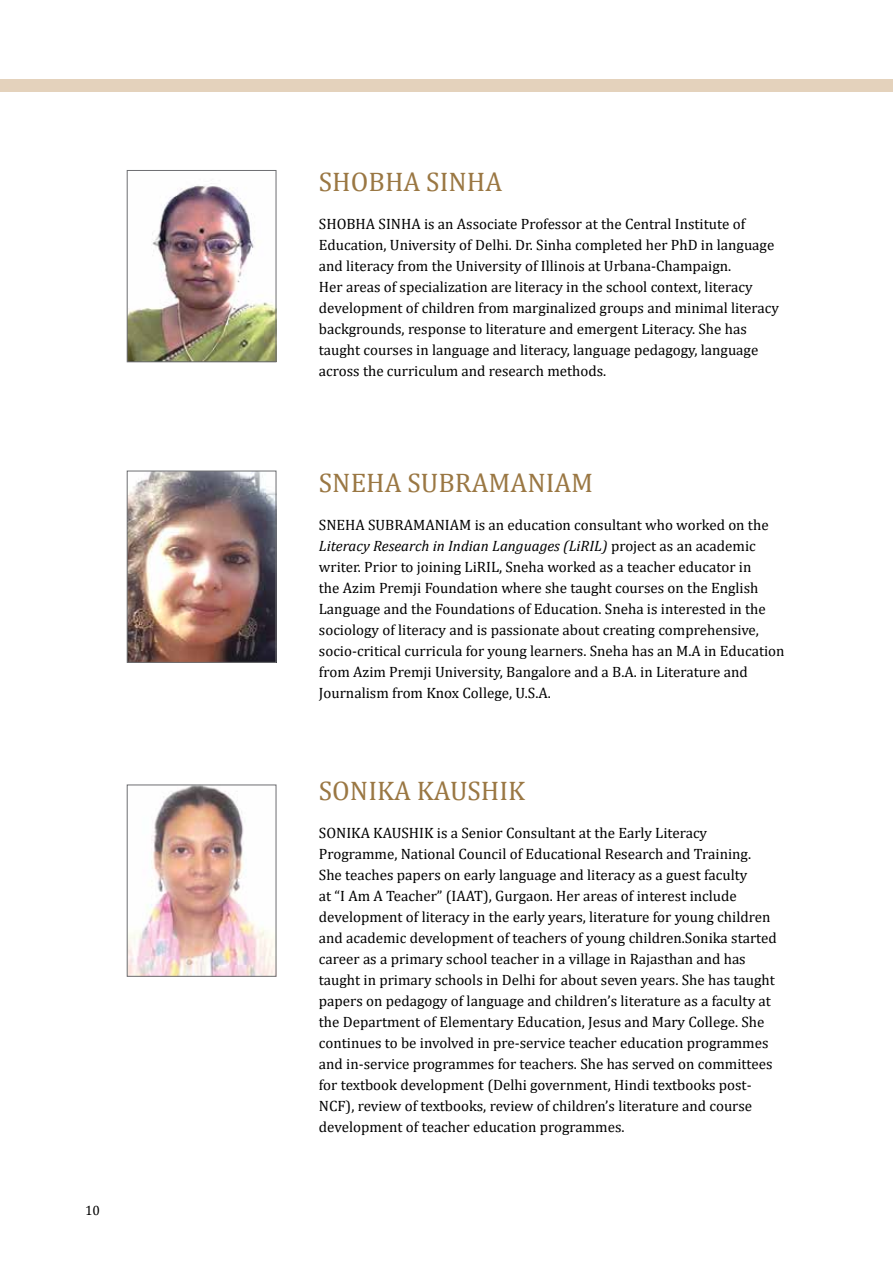
<style>
.page{position:relative;width:893px;height:1263px;background:#fff}
.page>*{position:absolute;margin:0;border:0;box-sizing:border-box;transform-origin:0 0}
.t1{font:27px "Cambria";color:#9a7743}
.t2{font:15px/21px "Cambria";color:#000}
.t3{font:13.5px "Cambria";color:#000}
.s1{font-style:italic}
</style>
<div class="page">
<div style="left:0;top:79px;width:893px;height:12px;background:#e4d2bc"></div>
<img style="left:129px;top:183px;width:145px;height:177px">
<div style="left:127px;top:170px;width:149px;height:192px;border:1px solid #6d6e71"></div>
<img style="left:129px;top:473px;width:145px;height:188px">
<div style="left:127px;top:471px;width:149px;height:192px;border:1px solid #6d6e71"></div>
<img style="left:129px;top:786px;width:145px;height:189px">
<div style="left:127px;top:784px;width:149px;height:193px;border:1px solid #6d6e71"></div>
<p class="t3" style="left:85px;top:1202px;width:16px">10</p>
<p class="t1" style="left:319px;top:166px;width:185px">SHOBHA SINHA</p>
<p class="t2" style="left:319px;top:213px;width:462px">SHOBHA SINHA is an Associate Professor at the Central Institute of Education, University of Delhi. Dr. Sinha completed her PhD in language and literacy from the University of Illinois at Urbana-Champaign.<br>Her areas of specialization are literacy in the school context, literacy development of children from marginalized groups and minimal literacy backgrounds, response to literature and emergent Literacy. She has taught courses in language and literacy, language pedagogy, language across the curriculum and research methods.</p>
<p class="t1" style="left:319px;top:467px;width:276px">SNEHA SUBRAMANIAM</p>
<p class="t2" style="left:319px;top:515px;width:467px">SNEHA SUBRAMANIAM is an education consultant who worked on the <span class="s1">Literacy Research in Indian Languages (LiRIL)</span> project as an academic writer. Prior to joining LiRIL, Sneha worked as a teacher educator in<br>the Azim Premji Foundation where she taught courses on the English Language and the Foundations of Education. Sneha is interested in the sociology of literacy and is passionate about creating comprehensive, socio-critical curricula for young learners. Sneha has an M.A in Education from Azim Premji University, Bangalore and a B.A. in Literature and Journalism from Knox College, U.S.A.</p>
<p class="t1" style="left:319px;top:775px;width:208px">SONIKA KAUSHIK</p>
<p class="t2" style="left:319px;top:822px;width:459px">SONIKA KAUSHIK is a Senior Consultant at the Early Literacy Programme, National Council of Educational Research and Training.<br>She teaches papers on early language and literacy as a guest faculty<br>at “I Am A Teacher” (IAAT), Gurgaon. Her areas of interest include development of literacy in the early years, literature for young children and academic development of teachers of young children.Sonika started career as a primary school teacher in a village in Rajasthan and has taught in primary schools in Delhi for about seven years. She has taught papers on pedagogy of language and children’s literature as a faculty at the Department of Elementary Education, Jesus and Mary College. She continues to be involved in pre-service teacher education programmes and in-service programmes for teachers. She has served on committees for textbook development (Delhi government, Hindi textbooks post-NCF), review of textbooks, review of children’s literature and course development of teacher education programmes.</p>
</div>
